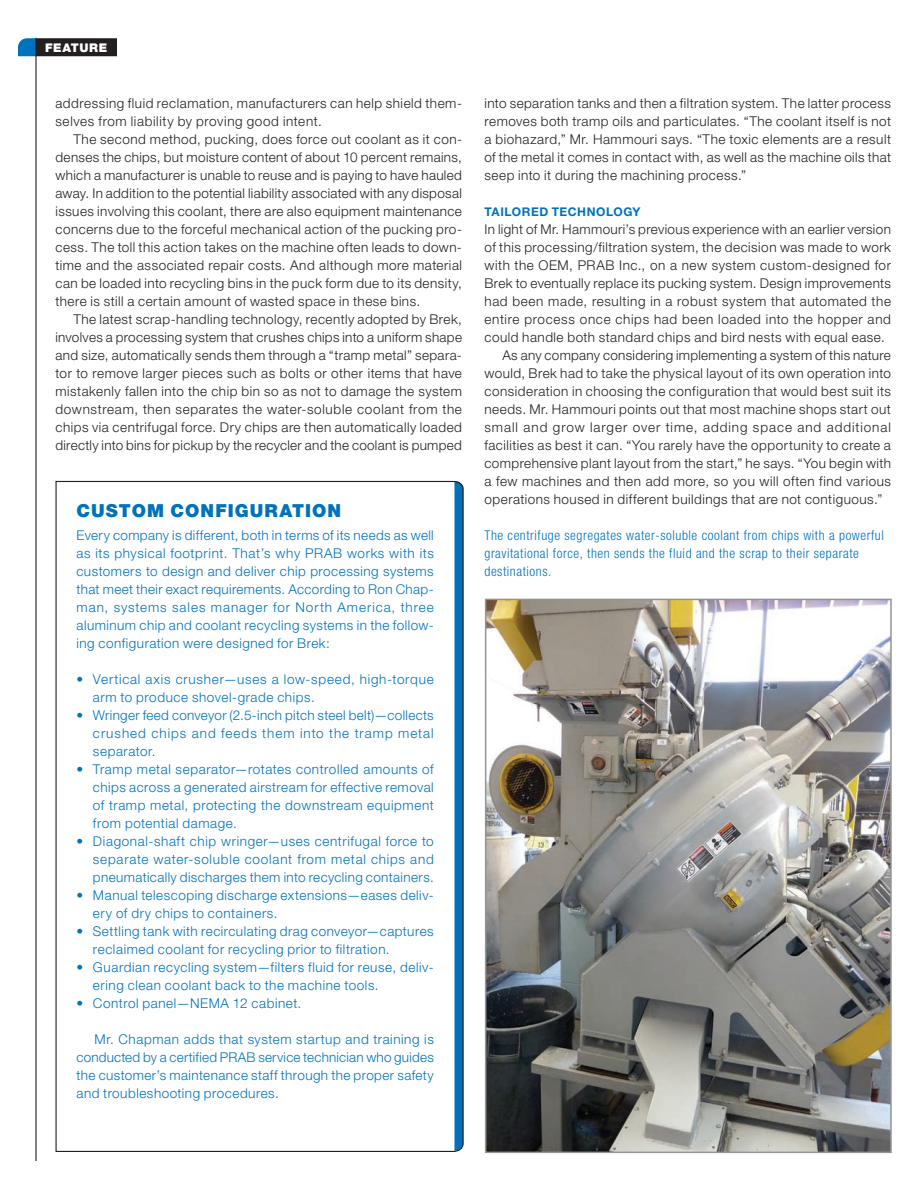
<style>
.page{position:relative;width:918px;height:1188px;background:#fff}
.page>*{position:absolute;margin:0;border:0;box-sizing:border-box;transform-origin:0 0}
.t1{font:900 18px "Helvetica Neue LT Std";letter-spacing:.06em;color:#0072bc}
.t2{font:300 13.5px/18px "Helvetica Neue LT Std";letter-spacing:.035em;color:#231f20;text-align:justify}
.t3{font:300 13.5px/18px "Helvetica Neue LT Std";letter-spacing:.04em;color:#0072bc;text-align:justify}
.t4{font:300 condensed 13.5px/18px "Helvetica Neue LT Std";letter-spacing:.04em;color:#0072bc}
.t5{font:300 13.5px "Helvetica Neue LT Std";letter-spacing:.07em;color:#231f20}
.t6{font:700 12px "Helvetica Neue LT Std";letter-spacing:.045em;color:#0072bc}
.t7{font:900 12px "Helvetica Neue LT Std";letter-spacing:.055em;color:#fff}
</style>
<div class="page">
<svg style="left:18px;top:38px;width:17px;height:18px"></svg>
<div style="left:36px;top:38px;width:81px;height:18px;background:#231f20"></div>
<svg style="left:55px;top:480px;width:409px;height:672px"></svg>
<img style="left:488px;top:602px;width:401px;height:548px">
<div style="left:485px;top:599px;width:407px;height:554px;border:2px solid #939598"></div>
<hr style="left:35px;top:38px;width:2px;height:1123px;background:#231f20">
<p class="t7" style="left:45px;top:40px;width:64px">FEATURE</p>
<p class="t2" style="left:55px;top:94px;width:408px">addressing fluid reclamation, manufacturers can help shield them&shy;selves from liability by proving good intent.</p>
<p class="t2" style="left:55px;top:130px;width:408px;text-indent:18px">The second method, pucking, does force out coolant as it con&shy;denses the chips, but moisture content of about 10 percent remains, which a manufacturer is unable to reuse and is paying to have hauled away. In addition to the potential liability associated with any disposal issues involving this coolant, there are also equipment maintenance concerns due to the forceful mechanical action of the pucking pro&shy;cess. The toll this action takes on the machine often leads to down&shy;time and the associated repair costs. And although more material can be loaded into recycling bins in the puck form due to its density, there is still a certain amount of wasted space in these bins.</p>
<p class="t2" style="left:55px;top:310px;width:408px;text-indent:18px">The latest scrap-handling technology, recently adopted by Brek, involves a processing system that crushes chips into a uniform shape and size, automatically sends them through a “tramp metal” separa&shy;tor to remove larger pieces such as bolts or other items that have mistakenly fallen into the chip bin so as not to damage the system downstream, then separates the water-soluble coolant from the chips via centrifugal force. Dry chips are then automatically loaded directly into bins for pickup by the recycler and the coolant is pumped</p>
<h1 class="t1" style="left:76px;top:500px;width:266px">CUSTOM CONFIGURATION</h1>
<p class="t3" style="left:76px;top:526px;width:359px">Every company is different, both in terms of its needs as well as its physical footprint. That’s why PRAB works with its customers to design and deliver chip processing systems that meet their exact requirements. According to Ron Chap&shy;man, systems sales manager for North America, three aluminum chip and coolant recycling systems in the follow&shy;ing configuration were designed for Brek:</p>
<p class="t3" style="left:93px;top:670px;width:342px;text-indent:-16px">• Vertical axis crusher—uses a low-speed, high-torque arm to produce shovel-grade chips.</p>
<p class="t3" style="left:93px;top:706px;width:342px;text-indent:-16px">• Wringer feed conveyor (2.5-inch pitch steel belt)—collects crushed chips and feeds them into the tramp metal separator.</p>
<p class="t3" style="left:93px;top:760px;width:342px;text-indent:-16px">• Tramp metal separator—rotates controlled amounts of chips across a generated airstream for effective removal of tramp metal, protecting the downstream equipment from potential damage.</p>
<p class="t3" style="left:93px;top:832px;width:342px;text-indent:-16px">• Diagonal-shaft chip wringer—uses centrifugal force to separate water-soluble coolant from metal chips and pneumatically discharges them into recycling containers.</p>
<p class="t3" style="left:93px;top:886px;width:342px;text-indent:-16px">• Manual telescoping discharge extensions—eases deliv&shy;ery of dry chips to containers.</p>
<p class="t3" style="left:93px;top:922px;width:342px;text-indent:-16px">• Settling tank with recirculating drag conveyor—captures reclaimed coolant for recycling prior to filtration.</p>
<p class="t3" style="left:93px;top:958px;width:342px;text-indent:-16px">• Guardian recycling system—filters fluid for reuse, deliv&shy;ering clean coolant back to the machine tools.</p>
<p class="t3" style="left:76px;top:994px;width:226px">• Control panel—NEMA 12 cabinet.</p>
<p class="t3" style="left:76px;top:1030px;width:359px;text-indent:18px">Mr. Chapman adds that system startup and training is conducted by a certified PRAB service technician who guides the customer’s maintenance staff through the proper safety and troubleshooting procedures.</p>
<p class="t2" style="left:485px;top:94px;width:408px">into separation tanks and then a filtration system. The latter process removes both tramp oils and particulates. “The coolant itself is not a biohazard,” Mr. Hammouri says. “The toxic elements are a result of the metal it comes in contact with, as well as the machine oils that seep into it during the machining process.”</p>
<p class="t6" style="left:484px;top:204px;width:158px">TAILORED TECHNOLOGY</p>
<p class="t2" style="left:484px;top:220px;width:408px">In light of Mr. Hammouri’s previous experience with an earlier version</p>
<p class="t2" style="left:484px;top:238px;width:408px">of this processing/filtration system, the decision was made to work</p>
<p class="t2" style="left:484px;top:256px;width:408px">with the OEM, PRAB Inc., on a new system custom-designed for</p>
<p class="t2" style="left:484px;top:274px;width:408px">Brek to eventually replace its pucking system. Design improvements</p>
<p class="t2" style="left:484px;top:292px;width:408px">had been made, resulting in a robust system that automated the</p>
<p class="t2" style="left:484px;top:310px;width:408px">entire process once chips had been loaded into the hopper and</p>
<p class="t2" style="left:484px;top:328px;width:402px">could handle both standard chips and bird nests with equal ease.</p>
<p class="t2" style="left:502px;top:346px;width:390px">As any company considering implementing a system of this nature</p>
<p class="t2" style="left:484px;top:364px;width:408px">would, Brek had to take the physical layout of its own operation into</p>
<p class="t2" style="left:484px;top:382px;width:408px">consideration in choosing the configuration that would best suit its</p>
<p class="t2" style="left:484px;top:400px;width:408px">needs. Mr. Hammouri points out that most machine shops start out</p>
<p class="t5" style="left:484px;top:419px;width:408px">small and grow larger over time, adding space and additional</p>
<p class="t2" style="left:484px;top:436px;width:408px">facilities as best it can. “You rarely have the opportunity to create a</p>
<p class="t2" style="left:484px;top:454px;width:408px">comprehensive plant layout from the start,” he says. “You begin with</p>
<p class="t2" style="left:484px;top:472px;width:408px">a few machines and then add more, so you will often find various</p>
<p class="t2" style="left:484px;top:490px;width:399px">operations housed in different buildings that are not contiguous.”</p>
<p class="t4" style="left:484px;top:526px;width:401px">The centrifuge segregates water-soluble coolant from chips with a powerful gravitational force, then sends the fluid and the scrap to their separate destinations.</p>
</div>
